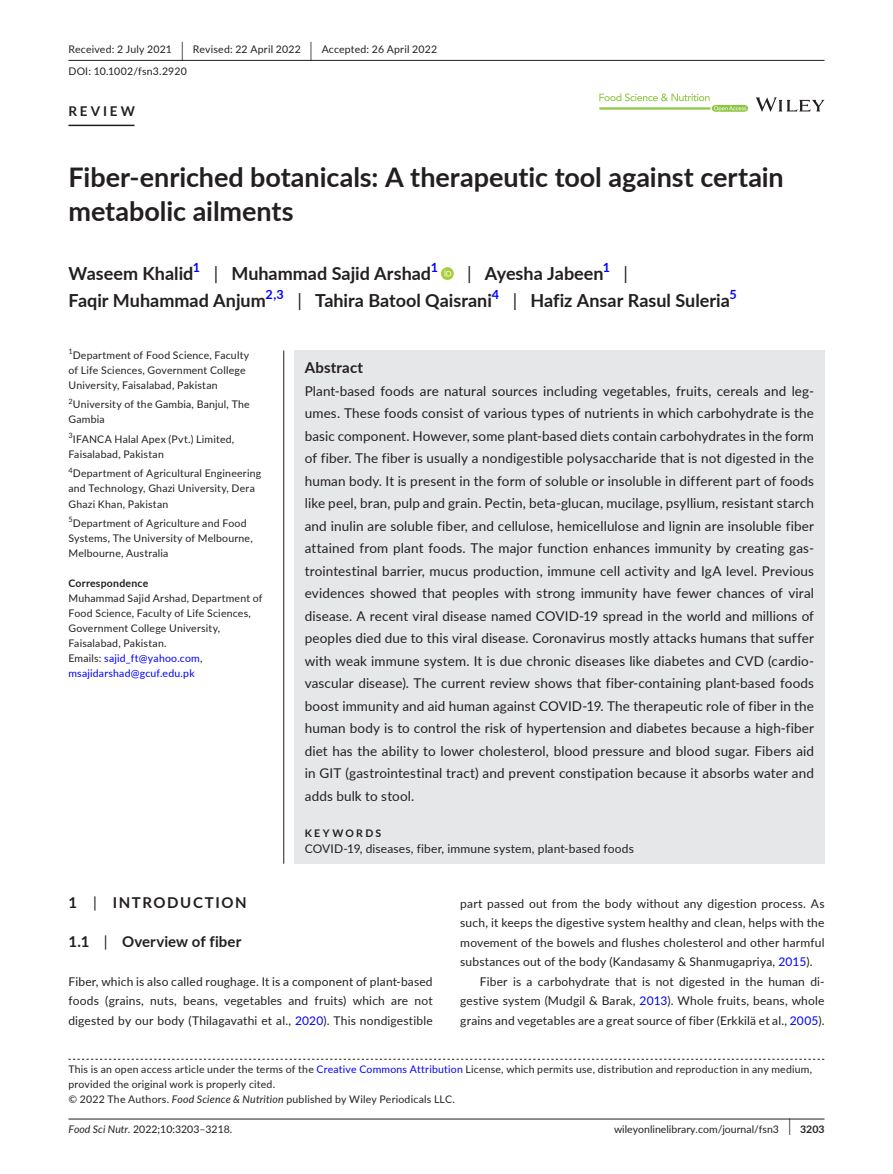
<style>
.page{position:relative;width:893px;height:1174px;background:#fff}
.page>*{position:absolute;margin:0;border:0;box-sizing:border-box;transform-origin:0 0}
.t1{font:700 27px/34.5px "Lato";color:#231f20}
.t2{font:700 18px "Lato";color:#231f20}
.t3{font:18px "Lato";color:#231f20}
.t4{font:700 15px "Lato";letter-spacing:.015em;color:#231f20}
.t5{font:700 15px "Lato";letter-spacing:.105em;color:#231f20}
.t6{font:13.5px/22.5px "Lato";letter-spacing:.01em;color:#231f20;text-align:justify}
.t7{font:700 13.5px "Lato";letter-spacing:.215em;color:#231f20}
.t8{font:700 12.6px "Lato";color:#00f}
.t9{font:12px/19.5px "Lato";letter-spacing:.015em;color:#231f20;text-align:justify}
.t10{font:10.5px/15px "Lato";letter-spacing:.02em;color:#231f20}
.t11{font:10.5px "Lato";color:#231f20}
.t12{font:700 10.5px "Lato";letter-spacing:.02em;color:#231f20}
.t13{font:700 10.5px "Lato";letter-spacing:.22em;color:#231f20}
.t14{font:7.35px "Lato";color:#231f20}
.s1{font-size:19.65px}
.s2{font-weight:400}
.s3{color:#00f}
.s4{font-style:italic}
.s5{font-size:17.4px}
.s6{font-weight:700}
</style>
<div class="page">
<hr style="left:68px;top:1118px;width:756px;height:1px;background:#231f20">
<svg style="left:756px;top:97px;width:68px;height:15px"></svg>
<svg style="left:599px;top:93px;width:149px;height:19px"></svg>
<hr style="left:68px;top:60px;width:756px;height:1px;background:#231f20">
<hr style="left:68px;top:125px;width:67px;height:1px;background:#231f20">
<svg style="left:441px;top:267px;width:13px;height:13px"></svg>
<svg style="left:444px;top:269px;width:7px;height:7px"></svg>
<div style="left:294px;top:350px;width:530px;height:513px;background:#e6e7e9"></div>
<hr style="left:283px;top:350px;width:1px;height:513px;background:#231f20">
<svg style="left:68px;top:1058px;width:756px;height:1px"></svg>
<p class="t10" style="left:68px;top:38px;width:370px;line-height:21.8px">Received: 2 July 2021 <span class="s1">|</span> Revised: 22 April 2022 <span class="s1">|</span> Accepted: 26 April 2022<br>DOI: 10.1002/fsn3.2920</p>
<p class="t7" style="left:68px;top:101px;width:68px">REVIEW</p>
<h1 class="t1" style="left:68px;top:159px;width:717px">Fiber-enriched botanicals: A therapeutic tool against certain metabolic ailments</h1>
<h2 class="t2" style="left:68px;top:260px;width:126px">Waseem Khalid</h2>
<p class="t8" style="left:193px;top:258px;width:9px">1</p>
<h2 class="t2" style="left:214px;top:260px;width:219px"><span class="s2">|</span> Muhammad Sajid Arshad</h2>
<p class="t8" style="left:431px;top:258px;width:9px">1</p>
<h2 class="t2" style="left:467px;top:260px;width:138px"><span class="s2">|</span> Ayesha Jabeen</h2>
<p class="t8" style="left:603px;top:258px;width:9px">1</p>
<h2 class="t3" style="left:624px;top:260px;width:6px">|</h2>
<h2 class="t2" style="left:68px;top:287px;width:199px">Faqir Muhammad Anjum</h2>
<p class="t8" style="left:266px;top:285px;width:20px">2,3</p>
<h2 class="t2" style="left:297px;top:287px;width:196px"><span class="s2">|</span> Tahira Batool Qaisrani</h2>
<p class="t8" style="left:492px;top:285px;width:9px">4</p>
<h2 class="t2" style="left:513px;top:287px;width:218px"><span class="s2">|</span> Hafiz Ansar Rasul Suleria</h2>
<p class="t8" style="left:730px;top:285px;width:9px">5</p>
<p class="t14" style="left:68px;top:346px;width:6px">1</p>
<p class="t10" style="left:68px;top:347px;width:182px;text-indent:4px">Department of Food Science, Faculty of Life Sciences, Government College<br>University, Faisalabad, Pakistan</p>
<p class="t14" style="left:68px;top:396px;width:6px">2</p>
<p class="t10" style="left:68px;top:397px;width:183px;text-indent:4px">University of the Gambia, Banjul, The<br>Gambia</p>
<p class="t10" style="left:68px;top:431px;width:167px"><sup>3</sup>IFANCA Halal Apex (Pvt.) Limited,<br>Faisalabad, Pakistan</p>
<p class="t10" style="left:68px;top:466px;width:194px"><sup>4</sup>Department of Agricultural Engineering and Technology, Ghazi University, Dera<br>Ghazi Khan, Pakistan</p>
<p class="t10" style="left:68px;top:515px;width:186px"><sup>5</sup>Department of Agriculture and Food<br>Systems, The University of Melbourne,<br>Melbourne, Australia</p>
<p class="t12" style="left:68px;top:575px;width:81px">Correspondence</p>
<p class="t10" style="left:68px;top:590px;width:196px">Muhammad Sajid Arshad, Department of<br>Food Science, Faculty of Life Sciences,<br>Government College University,<br>Faisalabad, Pakistan.<br>Emails: <span class="s3">sajid_ft@yahoo.com</span>, <span class="s3">msajidarshad@gcuf.edu.pk</span></p>
<p class="t4" style="left:305px;top:356px;width:60px">Abstract</p>
<p class="t6" style="left:305px;top:379px;width:511px">Plant-based foods are natural sources including vegetables, fruits, cereals and leg&shy;umes. These foods consist of various types of nutrients in which carbohydrate is the basic component. However, some plant-based diets contain carbohydrates in the form of fiber. The fiber is usually a nondigestible polysaccharide that is not digested in the human body. It is present in the form of soluble or insoluble in different part of foods like peel, bran, pulp and grain. Pectin, beta-glucan, mucilage, psyllium, resistant starch and inulin are soluble fiber, and cellulose, hemicellulose and lignin are insoluble fiber attained from plant foods. The major function enhances immunity by creating gas&shy;trointestinal barrier, mucus production, immune cell activity and IgA level. Previous evidences showed that peoples with strong immunity have fewer chances of viral disease. A recent viral disease named COVID-19 spread in the world and millions of peoples died due to this viral disease. Coronavirus mostly attacks humans that suffer with weak immune system. It is due chronic diseases like diabetes and CVD (cardio&shy;vascular disease). The current review shows that fiber-containing plant-based foods boost immunity and aid human against COVID-19. The therapeutic role of fiber in the human body is to control the risk of hypertension and diabetes because a high-fiber diet has the ability to lower cholesterol, blood pressure and blood sugar. Fibers aid in GIT (gastrointestinal tract) and prevent constipation because it absorbs water and adds bulk to stool.</p>
<p class="t13" style="left:305px;top:825px;width:78px">KEYWORDS</p>
<p class="t9" style="left:305px;top:838px;width:331px">COVID-19, diseases, fiber, immune system, plant-based foods</p>
<p class="t5" style="left:68px;top:891px;width:180px">1 <span class="s2">|</span> INTRODUCTION</p>
<p class="t4" style="left:68px;top:930px;width:174px">1.1 <span class="s2">|</span> Overview of fiber</p>
<p class="t9" style="left:68px;top:971px;width:366px">Fiber, which is also called roughage. It is a component of plant-based foods (grains, nuts, beans, vegetables and fruits) which are not digested by our body (Thilagavathi et al., <span class="s3">2020</span>). This nondigestible</p>
<p class="t9" style="left:460px;top:893px;width:366px">part passed out from the body without any digestion process. As</p>
<p class="t9" style="left:460px;top:912px;width:366px">such, it keeps the digestive system healthy and clean, helps with the</p>
<p class="t9" style="left:460px;top:932px;width:366px">movement of the bowels and flushes cholesterol and other harmful</p>
<p class="t9" style="left:460px;top:951px;width:354px">substances out of the body (Kandasamy &amp; Shanmugapriya, <span class="s3">2015</span>).</p>
<p class="t9" style="left:480px;top:971px;width:346px">Fiber is a carbohydrate that is not digested in the human di-</p>
<p class="t9" style="left:460px;top:990px;width:366px">gestive system (Mudgil &amp; Barak, <span class="s3">2013</span>). Whole fruits, beans, whole</p>
<p class="t9" style="left:460px;top:1010px;width:366px">grains and vegetables are a great source of fiber (Erkkilä et al., <span class="s3">2005</span>).</p>
<p class="t10" style="left:68px;top:1061px;width:745px">This is an open access article under the terms of the <span class="s3">Creative Commons Attribution</span> License, which permits use, distribution and reproduction in any medium, provided the original work is properly cited.<br>© 2022 The Authors. <span class="s4">Food Science &amp; Nutrition</span> published by Wiley Periodicals LLC.</p>
<p class="t11" style="left:68px;top:1121px;width:165px"><span class="s4">Food Sci Nutr.</span> 2022;10:3203–3218.</p>
<p class="t11" style="left:614px;top:1121px;width:212px">wileyonlinelibrary.com/journal/fsn3 <span class="s5">|</span> <span class="s6">3203</span></p>
</div>
